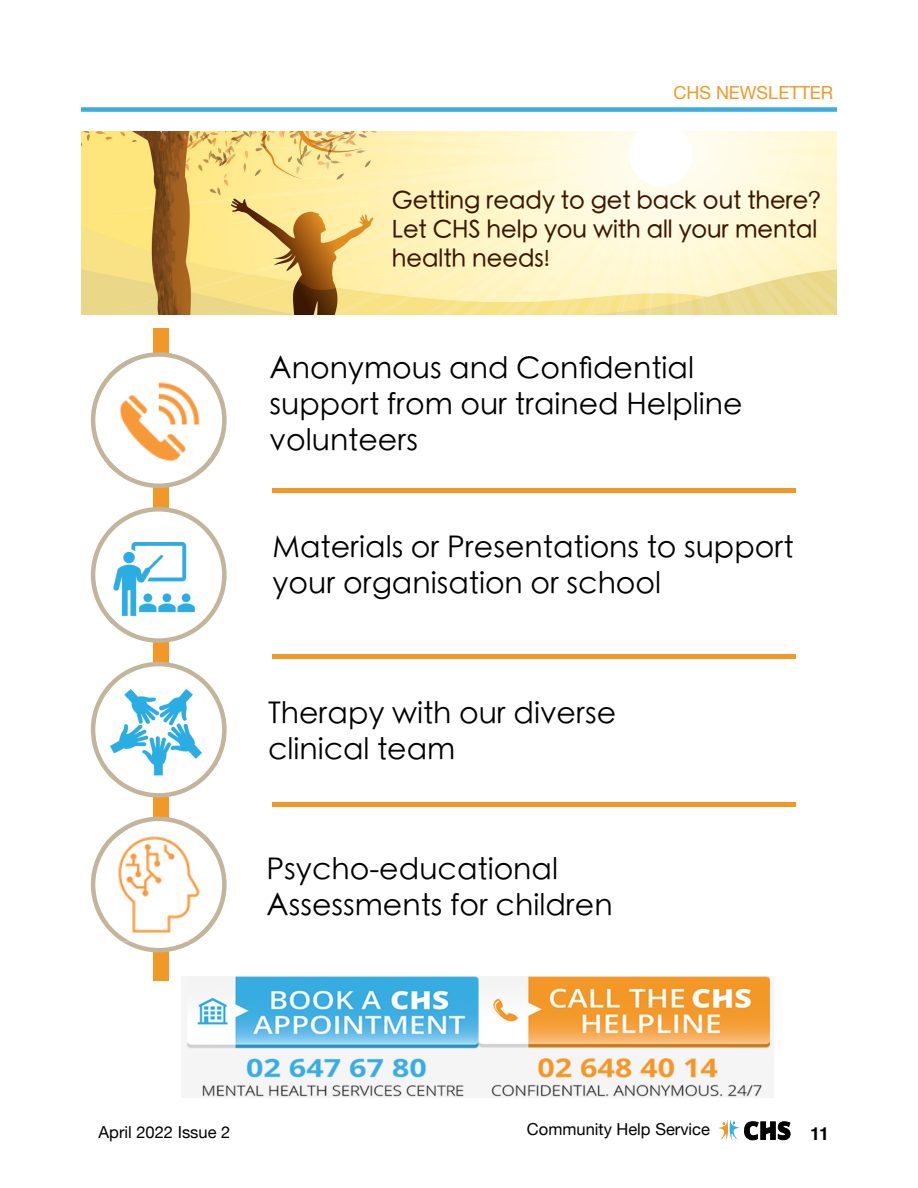
<style>
.page{position:relative;width:918px;height:1188px;background:#fff}
.page>*{position:absolute;margin:0;border:0;box-sizing:border-box;transform-origin:0 0}
.t1{font:300 30px/36px "ST Heiti TC";color:#000}
.t2{font:500 24px/28.8px "ST Heiti TC";color:#3c1800}
.t3{font:18px "Helvetica Neue";color:#f29827}
.t4{font:700 18px "Helvetica";color:#000}
.t5{font:16.5px "Helvetica Neue";color:#000}
.s1{font-size:21px}
</style>
<div class="page">
<svg style="left:718px;top:1120px;width:73px;height:22px"></svg>
<div style="left:81px;top:107px;width:756px;height:5px;background:#3aace2"></div>
<img style="left:187px;top:976px;width:583px;height:121px">
<div style="left:154px;top:328px;width:15px;height:653px;background:#f29827"></div>
<svg style="left:91px;top:352px;width:136px;height:136px"></svg>
<svg style="left:91px;top:817px;width:136px;height:135px"></svg>
<img style="left:107px;top:360px;width:113px;height:113px">
<svg style="left:91px;top:507px;width:136px;height:136px"></svg>
<img style="left:109px;top:533px;width:91px;height:91px">
<svg style="left:91px;top:662px;width:136px;height:136px"></svg>
<img style="left:108px;top:684px;width:95px;height:95px">
<img style="left:102px;top:829px;width:112px;height:112px">
<img style="left:103px;top:366px;width:107px;height:110px">
<div style="left:273px;top:488px;width:523px;height:5px;background:#f29827"></div>
<div style="left:273px;top:654px;width:523px;height:5px;background:#f29827"></div>
<hr style="left:273px;top:803px;width:523px;height:4px;background:#f29827">
<img style="left:81px;top:132px;width:756px;height:183px">
<p class="t3" style="left:673px;top:80px;width:161px">CHS NEWSLETTER</p>
<p class="t2" style="left:392px;top:187px;width:430px">Getting ready to get back out there?<br>Let CHS help you with all your mental health needs<span class="s1">!</span></p>
<p class="t1" style="left:270px;top:348px;width:475px">Anonymous and Confidential support from our trained Helpline volunteers</p>
<p class="t1" style="left:273px;top:527px;width:523px">Materials or Presentations to support your organisation or school</p>
<p class="t1" style="left:268px;top:693px;width:350px">Therapy with our diverse clinical team</p>
<p class="t1" style="left:267px;top:849px;width:348px">Psycho-educational<br>Assessments for children</p>
<p class="t5" style="left:99px;top:1121px;width:133px">April 2022 Issue 2</p>
<p class="t5" style="left:527px;top:1118px;width:185px">Community Help Service</p>
<p class="t4" style="left:810px;top:1123px;width:21px">11</p>
</div>
